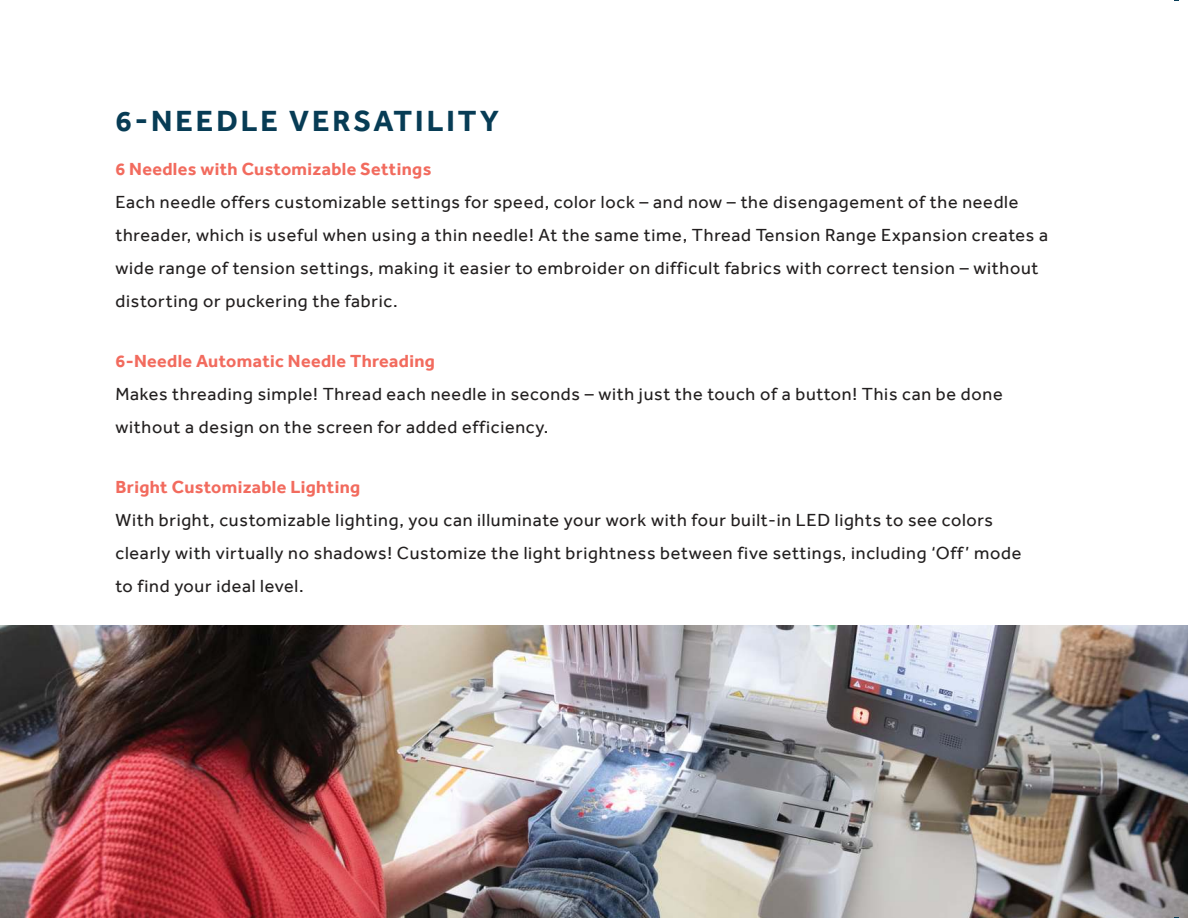
<style>
.page{position:relative;width:1188px;height:918px;background:#fff}
.page>*{position:absolute;margin:0;border:0;box-sizing:border-box;transform-origin:0 0}
.t1{font:700 30px "Effra";letter-spacing:.1em;color:#073c55}
.t2{font:18px/33px "Effra";letter-spacing:.04em;color:#221f1f}
.t3{font:700 18px "Effra";letter-spacing:.02em;color:#f26b5e}
</style>
<div class="page">
<img style="left:0;top:625px;width:1188px;height:293px">
<h1 class="t1" style="left:116px;top:103px;width:385px">6-NEEDLE VERSATILITY</h1>
<p class="t3" style="left:116px;top:162px;width:317px">6 Needles with Customizable Settings</p>
<p class="t2" style="left:116px;top:187px;width:934px">Each needle offers customizable settings for speed, color lock – and now – the disengagement of the needle threader, which is useful when using a thin needle! At the same time, Thread Tension Range Expansion creates a wide range of tension settings, making it easier to embroider on difficult fabrics with correct tension – without distorting or puckering the fabric.</p>
<p class="t3" style="left:116px;top:354px;width:321px">6-Needle Automatic Needle Threading</p>
<p class="t2" style="left:116px;top:379px;width:889px">Makes threading simple! Thread each needle in seconds – with just the touch of a button! This can be done without a design on the screen for added efficiency.</p>
<p class="t3" style="left:116px;top:480px;width:246px">Bright Customizable Lighting</p>
<p class="t2" style="left:116px;top:505px;width:908px">With bright, customizable lighting, you can illuminate your work with four built-in LED lights to see colors clearly with virtually no shadows! Customize the light brightness between five settings, including ‘Off’ mode to find your ideal level.</p>
</div>
